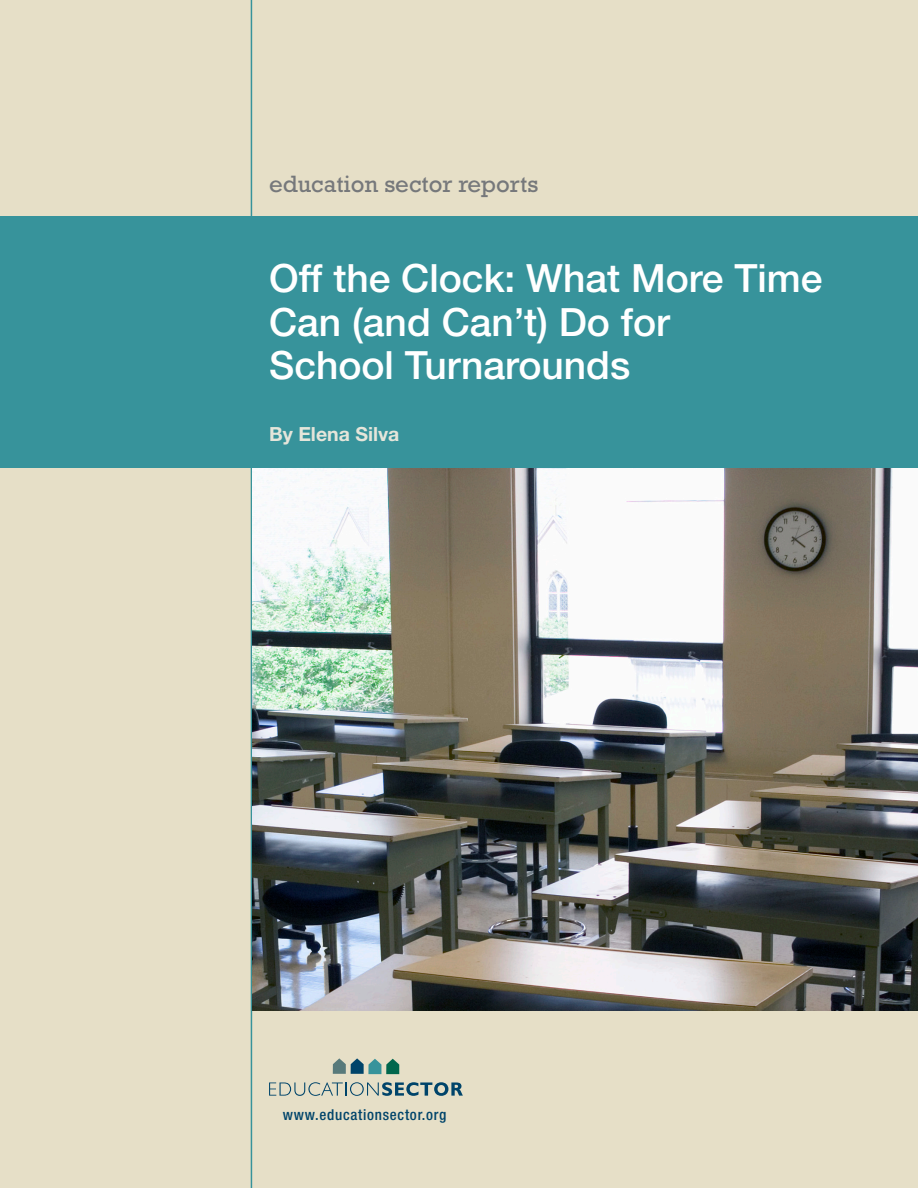
<style>
.page{position:relative;width:918px;height:1188px;background:#e6dfc7}
.page>*{position:absolute;margin:0;border:0;box-sizing:border-box;transform-origin:0 0}
.t1{font:500 39px/43.5px "Helvetica Neue LT Std";color:#fff}
.t2{font:24px "Rockwell Std";color:#76787b}
.t3{font:700 19.5px "Helvetica Neue LT Std";color:#e5e5da}
.t4{font:500 condensed 15px "Helvetica Neue LT Std";letter-spacing:.05em;color:#00446a}
</style>
<div class="page">
<svg style="left:269px;top:1082px;width:194px;height:14px"></svg>
<svg style="left:333px;top:1058px;width:66px;height:16px"></svg>
<hr style="left:251px;top:0;width:1px;height:1188px;background:#37939b">
<div style="left:0;top:216px;width:918px;height:252px;background:#37939b"></div>
<img style="left:252px;top:468px;width:666px;height:542px">
<p class="t2" style="left:269px;top:170px;width:271px">education sector reports</p>
<p class="t1" style="left:269px;top:256px;width:555px">Off the Clock: What More Time<br>Can (and Can’t) Do for<br>School Turnarounds</p>
<p class="t3" style="left:269px;top:422px;width:132px">By Elena Silva</p>
<p class="t4" style="left:283px;top:1106px;width:165px">www.educationsector.org</p>
</div>
